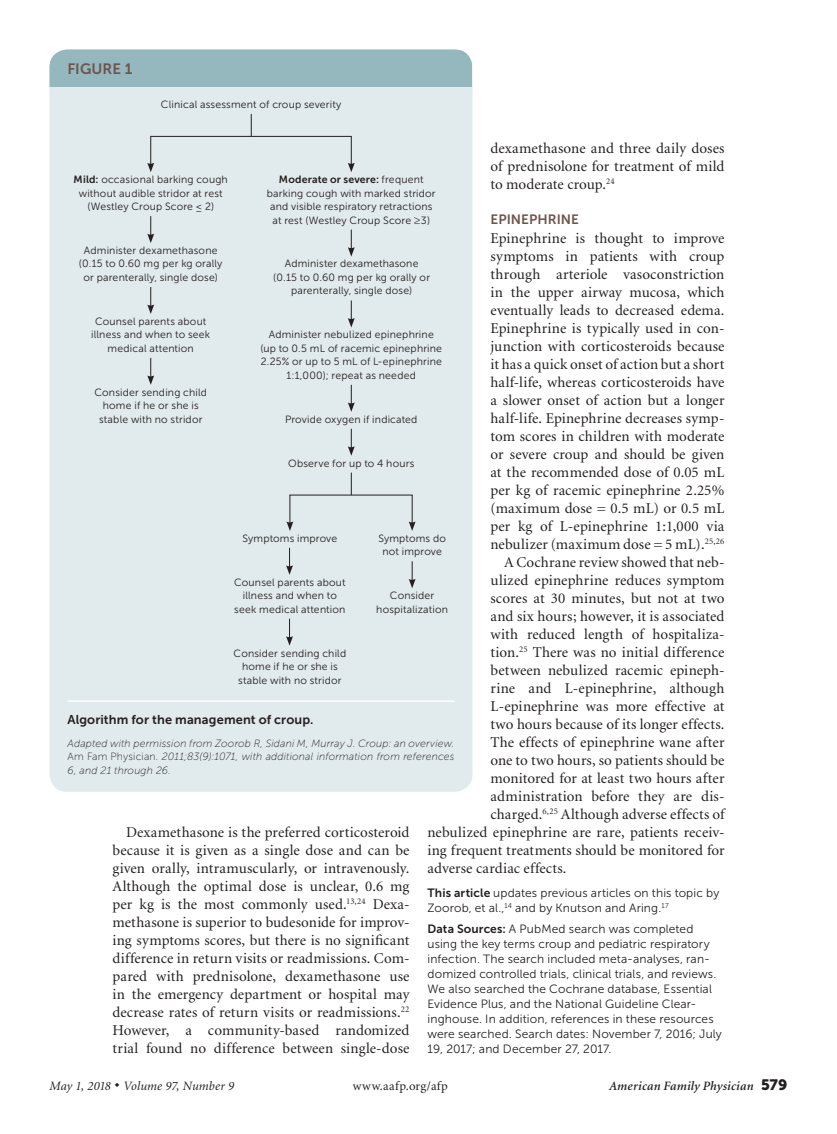
<style>
.page{position:relative;width:837px;height:1134px;background:#fff}
.page>*{position:absolute;margin:0;border:0;box-sizing:border-box;transform-origin:0 0}
.body_text{font:15px/18px "Minion";letter-spacing:.01em;color:#231f20;text-align:justify}
.body_noindent{font:15px/18px "Minion";letter-spacing:.015em;color:#231f20;text-align:justify}
.t1{font:15px "Museo Sans 700";letter-spacing:.005em;color:#70544c}
.head2{font:13.5px "Museo Sans 700";letter-spacing:.005em;color:#70544c}
.t2{font:12.75px "Museo Sans 700";letter-spacing:.01em;color:#231f20}
.t3{font:italic 12.75px "Minion";letter-spacing:.01em;color:#231f20}
.t4{font:italic 600 12.75px "Minion";letter-spacing:.015em;color:#231f20}
.t5{font:12.75px "Minion";letter-spacing:.03em;color:#231f20}
.blurb{font:12px/15px "Museo Sans 300";letter-spacing:.01em;color:#231f20}
.blurb_first{font:12px/15px "Museo Sans 300";letter-spacing:.01em;color:#231f20}
.fig_text{font:10.5px/13.5px "Museo Sans 300";letter-spacing:.015em;color:#231f20;text-align:center}
.t6{font:italic 10.5px/13.5px "Museo Sans 100";letter-spacing:.015em;color:#231f20;text-align:justify}
.s1{font-family:"Museo Sans 700"}
.s2{font-style:normal}
.s3{font-family:"Museo Sans 900";font-weight:400;font-style:normal;font-size:15px}
</style>
<div class="page">
<div style="left:50px;top:50px;width:422px;height:742px;background:#e1eaec;border-radius:18px"></div>
<div style="left:50px;top:50px;width:422px;height:37px;background:#94b8be"></div>
<hr style="left:68px;top:700px;width:386px;height:2px;background:#fff">
<svg style="left:251px;top:114px;width:1px;height:22px"></svg>
<hr style="left:150px;top:136px;width:202px;height:1px;background:#231f20">
<svg style="left:147px;top:136px;width:7px;height:36px"></svg>
<svg style="left:348px;top:136px;width:7px;height:36px"></svg>
<svg style="left:351px;top:473px;width:1px;height:22px"></svg>
<hr style="left:290px;top:495px;width:123px;height:1px;background:#231f20">
<svg style="left:286px;top:495px;width:7px;height:36px"></svg>
<svg style="left:409px;top:495px;width:7px;height:36px"></svg>
<svg style="left:348px;top:429px;width:7px;height:27px"></svg>
<svg style="left:286px;top:548px;width:7px;height:27px"></svg>
<svg style="left:286px;top:619px;width:7px;height:27px"></svg>
<svg style="left:409px;top:561px;width:7px;height:27px"></svg>
<svg style="left:348px;top:385px;width:7px;height:27px"></svg>
<svg style="left:348px;top:300px;width:7px;height:27px"></svg>
<svg style="left:348px;top:230px;width:7px;height:27px"></svg>
<svg style="left:147px;top:216px;width:7px;height:27px"></svg>
<svg style="left:147px;top:287px;width:7px;height:27px"></svg>
<svg style="left:147px;top:358px;width:7px;height:27px"></svg>
<p class="t1" style="left:68px;top:61px;width:66px">FIGURE 1</p>
<p class="fig_text" style="left:161px;top:98px;width:182px">Clinical assessment of croup severity</p>
<p class="body_text" style="left:490px;top:140px;width:236px">dexamethasone and three daily doses of prednisolone for treatment of mild to moderate croup.<sup>24</sup></p>
<p class="head2" style="left:490px;top:211px;width:90px">EPINEPHRINE</p>
<p class="body_noindent" style="left:490px;top:230px;width:236px">Epinephrine is thought to improve symptoms in patients with croup through arteriole vasoconstriction in the upper airway mucosa, which eventually leads to decreased edema.<br>Epinephrine is typically used in con&shy;junction with corticosteroids because it has a quick onset of action but a short half-life, whereas corticosteroids have a slower onset of action but a longer half-life. Epinephrine decreases symp&shy;tom scores in children with moderate or severe croup and should be given at the recommended dose of 0.05 mL per kg of racemic epinephrine 2.25% (maximum dose = 0.5 mL) or 0.5 mL per kg of L-epinephrine 1:1,000 via nebulizer (maximum dose = 5 mL).<sup>25,26</sup></p>
<p class="body_text" style="left:504px;top:554px;width:222px">A Cochrane review showed that neb-</p>
<p class="body_text" style="left:490px;top:572px;width:235px">ulized epinephrine reduces symptom</p>
<p class="body_text" style="left:490px;top:590px;width:236px">scores at 30 minutes, but not at two</p>
<p class="body_text" style="left:490px;top:608px;width:235px">and six hours; however, it is associated</p>
<p class="body_text" style="left:490px;top:626px;width:236px">with reduced length of hospitaliza-</p>
<p class="body_text" style="left:490px;top:644px;width:236px">tion.<sup>25</sup> There was no initial difference</p>
<p class="body_text" style="left:490px;top:662px;width:236px">between nebulized racemic epineph-</p>
<p class="body_text" style="left:490px;top:680px;width:235px">rine and L-epinephrine, although</p>
<p class="body_text" style="left:490px;top:698px;width:235px">L-epinephrine was more effective at</p>
<p class="body_text" style="left:490px;top:716px;width:236px">two hours because of its longer effects.</p>
<p class="body_text" style="left:490px;top:734px;width:236px">The effects of epinephrine wane after</p>
<p class="body_text" style="left:490px;top:752px;width:236px">one to two hours, so patients should be</p>
<p class="body_text" style="left:490px;top:770px;width:236px">monitored for at least two hours after</p>
<p class="body_text" style="left:490px;top:788px;width:236px">administration before they are dis-</p>
<p class="body_text" style="left:490px;top:806px;width:235px">charged.<sup>6,25</sup> Although adverse effects of</p>
<p class="body_text" style="left:428px;top:824px;width:299px">nebulized epinephrine are rare, patients receiv-</p>
<p class="body_text" style="left:428px;top:842px;width:299px">ing frequent treatments should be monitored for</p>
<p class="body_text" style="left:428px;top:860px;width:140px">adverse cardiac effects.</p>
<p class="blurb_first" style="left:428px;top:885px;width:293px"><span class="s1">This article</span> updates previous articles on this topic by<br>Zoorob, et al.,<sup>14</sup> and by Knutson and Aring.<sup>17</sup></p>
<p class="blurb" style="left:428px;top:921px;width:296px"><span class="s1">Data Sources:</span> A PubMed search was completed using the key terms croup and pediatric respiratory infection. The search included meta-analyses, ran&shy;domized controlled trials, clinical trials, and reviews.<br>We also searched the Cochrane database, Essential Evidence Plus, and the National Guideline Clear&shy;inghouse. In addition, references in these resources were searched. Search dates: November 7, 2016; July 19, 2017; and December 27, 2017.</p>
<p class="fig_text" style="left:74px;top:173px;width:156px"><span class="s1">Mild:</span> occasional barking cough without audible stridor at rest (Westley Croup Score ≤ 2)</p>
<p class="fig_text" style="left:79px;top:244px;width:145px">Administer dexamethasone (0.15 to 0.60 mg per kg orally or parenterally, single dose)</p>
<p class="fig_text" style="left:91px;top:315px;width:120px">Counsel parents about illness and when to seek medical attention</p>
<p class="fig_text" style="left:94px;top:385px;width:114px">Consider sending child home if he or she is stable with no stridor</p>
<p class="fig_text" style="left:267px;top:173px;width:170px"><span class="s1">Moderate or severe:</span> frequent barking cough with marked stridor and visible respiratory retractions at rest (Westley Croup Score ≥3)</p>
<p class="fig_text" style="left:273px;top:257px;width:158px">Administer dexamethasone (0.15 to 0.60 mg per kg orally or parenterally, single dose)</p>
<p class="fig_text" style="left:260px;top:328px;width:183px">Administer nebulized epinephrine (up to 0.5 mL of racemic epinephrine 2.25% or up to 5 mL of L-epinephrine 1:1,000); repeat as needed</p>
<p class="fig_text" style="left:285px;top:412px;width:134px">Provide oxygen if indicated</p>
<p class="fig_text" style="left:288px;top:456px;width:128px">Observe for up to 4 hours</p>
<p class="fig_text" style="left:243px;top:532px;width:96px">Symptoms improve</p>
<p class="fig_text" style="left:234px;top:575px;width:113px">Counsel parents about illness and when to seek medical attention</p>
<p class="fig_text" style="left:234px;top:646px;width:114px">Consider sending child home if he or she is stable with no stridor</p>
<p class="fig_text" style="left:378px;top:532px;width:69px">Symptoms do not improve</p>
<p class="fig_text" style="left:376px;top:589px;width:73px">Consider hospitalization</p>
<p class="t2" style="left:68px;top:713px;width:248px">Algorithm for the management of croup.</p>
<p class="t6" style="left:68px;top:737px;width:389px">Adapted with permission from Zoorob R, Sidani M, Murray J. Croup: an overview.<br><span class="s2">Am Fam Physician</span>. 2011;83(9):1071, with additional information from references 6, and 21 through 26.</p>
<p class="body_text" style="left:112px;top:824px;width:299px;text-indent:14px">Dexamethasone is the preferred corticosteroid because it is given as a single dose and can be given orally, intramuscularly, or intravenously.<br>Although the optimal dose is unclear, 0.6 mg per kg is the most commonly used.<sup>13,24</sup> Dexa&shy;methasone is superior to budesonide for improv&shy;ing symptoms scores, but there is no significant difference in return visits or readmissions. Com&shy;pared with prednisolone, dexamethasone use in the emergency department or hospital may decrease rates of return visits or readmissions.<sup>22<br></sup>However, a community-based randomized trial found no difference between single-dose</p>
<p class="t3" style="left:50px;top:1080px;width:186px">May 1, 2018 ◆ Volume 97, Number 9</p>
<p class="t5" style="left:353px;top:1080px;width:97px">www.aafp.org/afp</p>
<p class="t4" style="left:609px;top:1080px;width:180px">American Family Physician <span class="s3">579</span></p>
</div>
